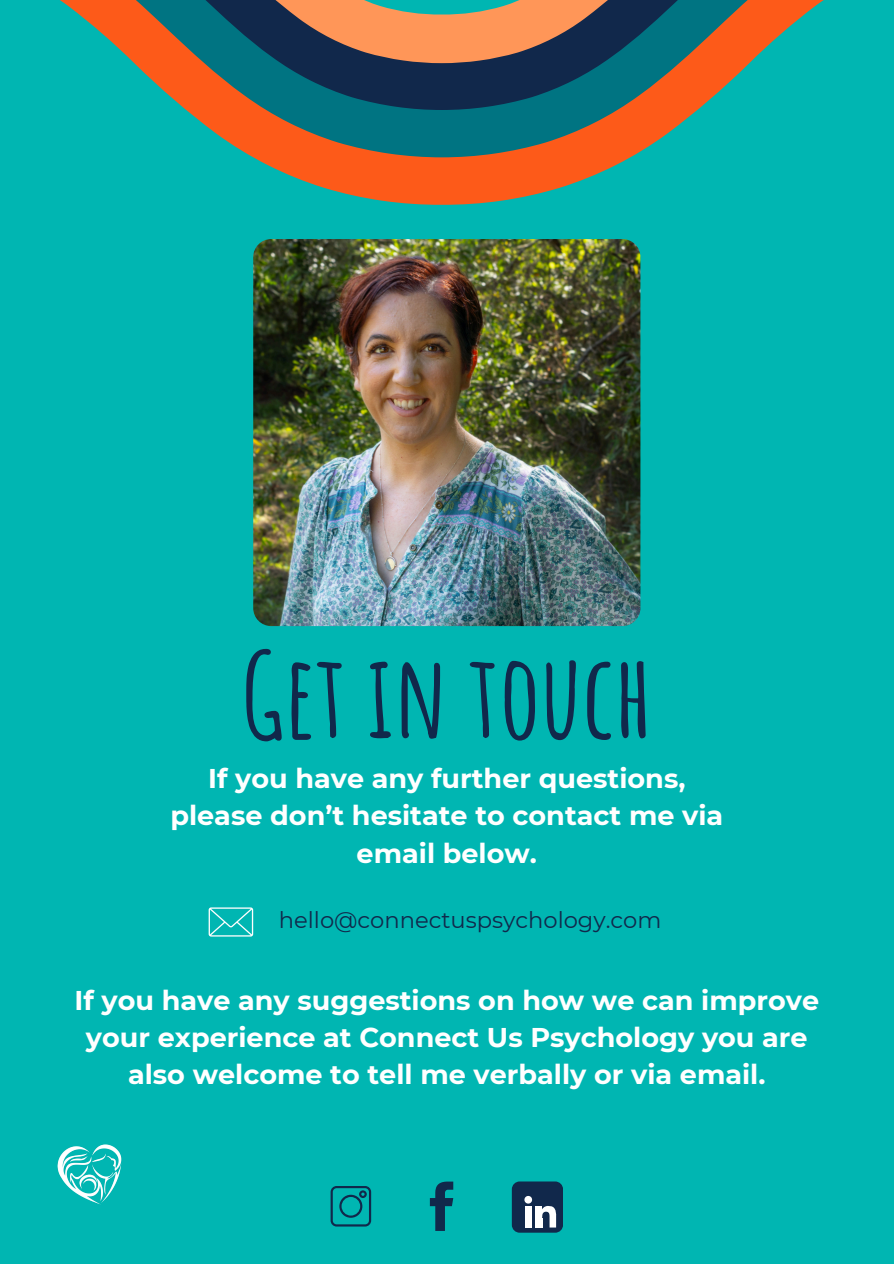
<style>
.page{position:relative;width:894px;height:1264px;background:#fff}
.page>*{position:absolute;margin:0;border:0;box-sizing:border-box;transform-origin:0 0}
.t1{font:700 115.05px "Amatic SC";color:#11284b}
.t2{font:700 27.15px/37.2px "Montserrat";color:#fff;text-align:center}
.t3{font:22.65px "Montserrat";color:#11284b}
</style>
<div class="page">
<div style="left:0;top:0;width:893px;height:1263px;background:#00b6b2"></div>
<img style="left:57px;top:1144px;width:65px;height:61px">
<svg style="left:253px;top:157px;width:378px;height:48px;fill:#fd5a19"></svg>
<svg style="left:186px;top:110px;width:511px;height:47px;background:#66715d"></svg>
<svg style="left:134px;top:63px;width:616px;height:47px;background:#425759"></svg>
<svg style="left:60px;top:0;width:764px;height:63px;background:#77705d"></svg>
<img style="left:253px;top:239px;width:387px;height:387px;border-radius:18px">
<svg style="left:208px;top:907px;width:45px;height:29px"></svg>
<svg style="left:330px;top:1186px;width:41px;height:40px"></svg>
<svg style="left:430px;top:1181px;width:23px;height:49px"></svg>
<div style="left:511px;top:1181px;width:51px;height:51px;background:#11284b;border-radius:8px"></div>
<svg style="left:524px;top:1195px;width:8px;height:8px"></svg>
<div style="left:525px;top:1206px;width:6px;height:21px;background:#fff"></div>
<div style="left:535px;top:1206px;width:6px;height:21px;background:#fff"></div>
<svg style="left:541px;top:1206px;width:15px;height:21px"></svg>
<p class="t1" style="left:241px;top:621px;width:412px">GET IN TOUCH</p>
<h1 class="t2" style="left:170px;top:760px;width:554px">If you have any further questions, please don’t hesitate to contact me via email below.</h1>
<h2 class="t3" style="left:279px;top:905px;width:384px">hello@connectuspsychology.com</h2>
<p class="t2" style="left:74px;top:981px;width:746px">If you have any suggestions on how we can improve your experience at Connect Us Psychology you are also welcome to tell me verbally or via email.</p>
</div>
